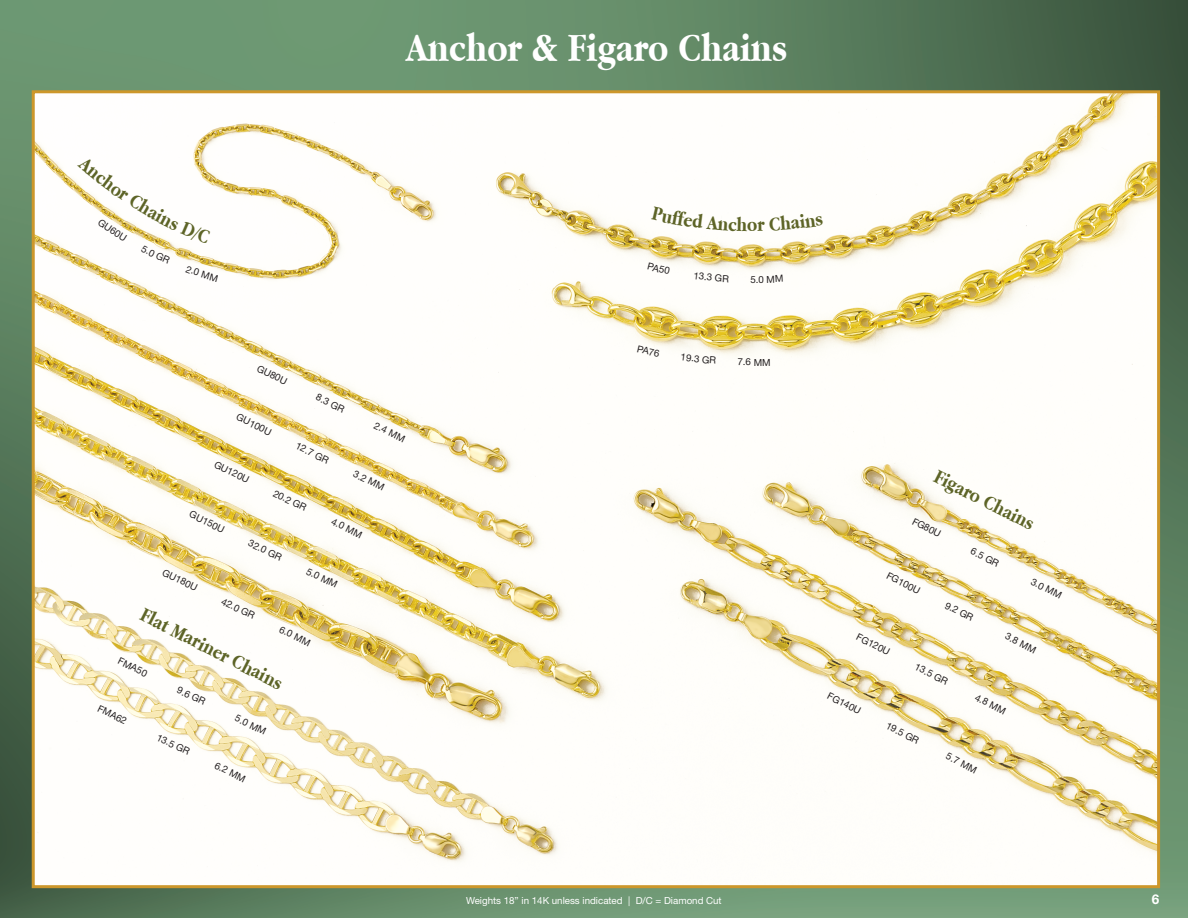
<style>
.page{position:relative;width:1188px;height:918px;background:#fff}
.page>*{position:absolute;margin:0;border:0;box-sizing:border-box;transform-origin:0 0}
.t1{font:700 42px "Apple Garamond";color:#fff}
.t2{font:700 21px "Apple Garamond";color:#5d6427}
.t3{font:700 13.5px "Helvetica Neue LT Std";color:#fff}
.t4{font:9.75px "Helvetica Neue LT Std";color:#231f20}
.t5{font:9.75px "Helvetica Neue LT Std";color:#fff}
</style>
<div class="page">
<img style="left:0;top:0;width:1188px;height:918px">
<img style="left:36px;top:94px;width:1120px;height:790px">
<svg style="left:78px;top:156px;width:140px;height:126px"></svg>
<svg style="left:651px;top:206px;width:96px;height:25px"></svg>
<svg style="left:757px;top:214px;width:66px;height:17px"></svg>
<svg style="left:648px;top:263px;width:22px;height:12px"></svg>
<svg style="left:694px;top:272px;width:35px;height:10px"></svg>
<svg style="left:759px;top:275px;width:24px;height:8px"></svg>
<svg style="left:637px;top:345px;width:23px;height:12px"></svg>
<svg style="left:681px;top:353px;width:35px;height:11px"></svg>
<svg style="left:738px;top:358px;width:13px;height:8px"></svg>
<svg style="left:763px;top:358px;width:7px;height:8px"></svg>
<p class="t1" style="left:407px;top:25px;width:382px">Anchor &amp; Figaro Chains</p>
<h2 class="t2" style="left:747px;top:213px;width:12px">o</h2>
<p class="t4" style="left:260px;top:362px;width:34px;rotate:26deg">GU80U</p>
<p class="t4" style="left:319px;top:391px;width:32px;rotate:26deg">8.3 GR</p>
<p class="t4" style="left:240px;top:411px;width:39px;rotate:26deg">GU100U</p>
<p class="t4" style="left:377px;top:419px;width:35px;rotate:26deg">2.4 MM</p>
<p class="t4" style="left:299px;top:440px;width:37px;rotate:26deg">12.7 GR</p>
<p class="t4" style="left:217px;top:458px;width:39px;rotate:26deg">GU120U</p>
<p class="t4" style="left:357px;top:468px;width:35px;rotate:26deg">3.2 MM</p>
<p class="t4" style="left:276px;top:487px;width:37px;rotate:26deg">20.2 GR</p>
<p class="t4" style="left:193px;top:508px;width:39px;rotate:26deg">GU150U</p>
<p class="t4" style="left:334px;top:515px;width:35px;rotate:26deg">4.0 MM</p>
<p class="t4" style="left:252px;top:537px;width:37px;rotate:26deg">32.0 GR</p>
<p class="t4" style="left:166px;top:566px;width:39px;rotate:26deg">GU180U</p>
<p class="t4" style="left:310px;top:565px;width:35px;rotate:26deg">5.0 MM</p>
<p class="t4" style="left:225px;top:595px;width:37px;rotate:26deg">42.0 GR</p>
<p class="t4" style="left:283px;top:623px;width:35px;rotate:26deg">6.0 MM</p>
<p class="t2" style="left:147px;top:602px;width:159px;rotate:27deg">Flat Mariner Chains</p>
<p class="t4" style="left:121px;top:655px;width:33px;rotate:26deg">FMA50</p>
<p class="t4" style="left:180px;top:684px;width:32px;rotate:26deg">9.6 GR</p>
<p class="t4" style="left:101px;top:702px;width:33px;rotate:26deg">FMA62</p>
<p class="t4" style="left:238px;top:712px;width:35px;rotate:26deg">5.0 MM</p>
<p class="t4" style="left:160px;top:731px;width:37px;rotate:26deg">13.5 GR</p>
<p class="t4" style="left:218px;top:760px;width:35px;rotate:26deg">6.2 MM</p>
<p class="t4" style="left:750px;top:274px;width:10px">5.</p>
<p class="t4" style="left:754px;top:356px;width:10px">M</p>
<p class="t2" style="left:941px;top:464px;width:111px;rotate:27deg">Figaro Chains</p>
<p class="t4" style="left:916px;top:515px;width:32px;rotate:27deg">FG80U</p>
<p class="t4" style="left:890px;top:570px;width:38px;rotate:27deg">FG100U</p>
<p class="t4" style="left:974px;top:545px;width:32px;rotate:27deg">6.5 GR</p>
<p class="t4" style="left:948px;top:599px;width:32px;rotate:27deg">9.2 GR</p>
<p class="t4" style="left:1034px;top:576px;width:35px;rotate:27deg">3.0 MM</p>
<p class="t4" style="left:860px;top:631px;width:38px;rotate:27deg">FG120U</p>
<p class="t4" style="left:1009px;top:630px;width:35px;rotate:27deg">3.8 MM</p>
<p class="t4" style="left:918px;top:661px;width:37px;rotate:27deg">13.5 GR</p>
<p class="t4" style="left:831px;top:690px;width:38px;rotate:27deg">FG140U</p>
<p class="t4" style="left:978px;top:691px;width:35px;rotate:27deg">4.8 MM</p>
<p class="t4" style="left:889px;top:720px;width:37px;rotate:27deg">19.5 GR</p>
<p class="t4" style="left:949px;top:750px;width:35px;rotate:27deg">5.7 MM</p>
<p class="t5" style="left:466px;top:894px;width:257px">Weights 18” in 14K unless indicated | D/C = Diamond Cut</p>
<p class="t3" style="left:1152px;top:891px;width:9px">6</p>
</div>
